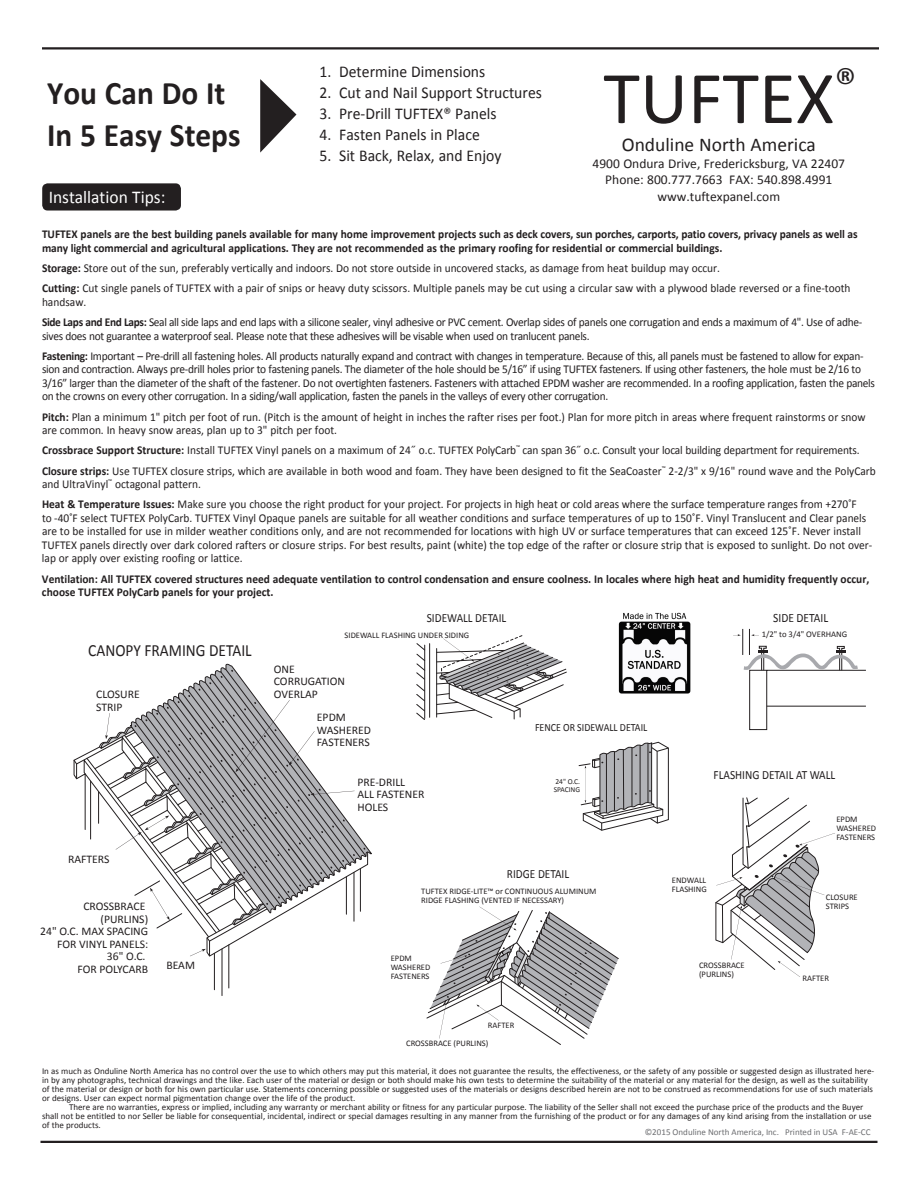
<style>
.page{position:relative;width:918px;height:1188px;background:#fff}
.page>*{position:absolute;margin:0;border:0;box-sizing:border-box;transform-origin:0 0}
.t1{font:75px "Calibri";color:#231f20}
.t2{font:700 33px "Calibri";color:#231f20;scale:.95 1}
.t3{font:19.5px "Calibri";color:#231f20}
.t4{font:18px "Calibri";color:#fff}
.t5{font:17.1px "Calibri";color:#231f20;scale:.9 1}
.t6{font:16.5px "Calibri";color:#231f20;scale:.95 1}
.t7{font:13.5px "Calibri";color:#231f20}
.t8{font:12.75px "Calibri";color:#231f20;scale:.9 1}
.t9{font:12.6px "Calibri";color:#231f20;scale:.9 1}
.t10{font:12.45px "Calibri";color:#231f20;scale:.9 1}
.t11{font:12px/13.5px "Calibri";color:#231f20;scale:.95 1}
.t12{font:12px/13.5px "Calibri";letter-spacing:-.025em;color:#231f20;scale:.95 1}
.t13{font:700 12px/13.5px "Calibri";color:#231f20;scale:.95 1}
.t14{font:11.7px/12.5px "Calibri";color:#231f20}
.t15{font:10.95px "Calibri";color:#231f20;scale:.9 1}
.t16{font:9px/9px "Calibri";color:#231f20}
.t17{font:9px "Calibri";color:#6c6d70}
.t18{font:8.7px "Calibri";color:#231f20}
.t19{font:8.55px/9.1px "Calibri";color:#231f20}
.t20{font:7.5px/7.9px "Calibri";color:#231f20}
.s1{font-weight:700}
</style>
<div class="page">
<img style="left:618px;top:612px;width:73px;height:82px">
<div style="left:42px;top:183px;width:139px;height:28px;background:#231f20;border-radius:5px"></div>
<svg style="left:260px;top:79px;width:36px;height:74px"></svg>
<hr style="left:214px;top:953px;width:1px;height:37px;background:#231f20">
<hr style="left:222px;top:949px;width:1px;height:47px;background:#231f20">
<hr style="left:228px;top:945px;width:1px;height:43px;background:#231f20">
<svg style="left:73px;top:668px;width:295px;height:289px"></svg>
<svg style="left:579px;top:742px;width:90px;height:89px"></svg>
<svg style="left:715px;top:797px;width:120px;height:180px"></svg>
<svg style="left:426px;top:907px;width:193px;height:138px"></svg>
<svg style="left:416px;top:643px;width:10px;height:77px"></svg>
<hr style="left:424px;top:645px;width:1px;height:73px;background:#231f20">
<hr style="left:429px;top:644px;width:1px;height:73px;background:#231f20">
<svg style="left:436px;top:635px;width:131px;height:85px"></svg>
<svg style="left:733px;top:629px;width:133px;height:101px"></svg>
<hr style="left:42px;top:47px;width:837px;height:3px;background:#231f20">
<hr style="left:40px;top:1141px;width:838px;height:2px;background:#231f20">
<p class="t2" style="left:47px;top:73px;width:189px">You Can Do It</p>
<p class="t2" style="left:47px;top:115px;width:205px">In 5 Easy Steps</p>
<p class="t4" style="left:49px;top:186px;width:118px">Installation Tips:</p>
<p class="t6" style="left:320px;top:62px;width:176px">1. Determine Dimensions</p>
<p class="t6" style="left:320px;top:83px;width:236px">2. Cut and Nail Support Structures</p>
<p class="t6" style="left:320px;top:104px;width:188px">3. Pre-Drill TUFTEX® Panels</p>
<p class="t6" style="left:320px;top:125px;width:170px">4. Fasten Panels in Place</p>
<p class="t6" style="left:320px;top:146px;width:193px">5. Sit Back, Relax, and Enjoy</p>
<p class="t1" style="left:603px;top:52px;width:255px">TUFTEX<sup>®</sup></p>
<p class="t3" style="left:622px;top:132px;width:196px">Onduline North America</p>
<p class="t7" style="left:593px;top:155px;width:254px">4900 Ondura Drive, Fredericksburg, VA 22407</p>
<p class="t7" style="left:605px;top:171px;width:229px">Phone: 800.777.7663 FAX: 540.898.4991</p>
<p class="t7" style="left:658px;top:188px;width:124px">www.tuftexpanel.com</p>
<p class="t13" style="left:42px;top:227px;width:860px">TUFTEX panels are the best building panels available for many home improvement projects such as deck covers, sun porches, carports, patio covers, privacy panels as well as many light commercial and agricultural applications. They are not recommended as the primary roofing for residential or commercial buildings.</p>
<p class="t11" style="left:42px;top:261px;width:715px"><span class="s1">Storage:</span> Store out of the sun, preferably vertically and indoors. Do not store outside in uncovered stacks, as damage from heat buildup may occur.</p>
<p class="t11" style="left:42px;top:281px;width:853px"><span class="s1">Cutting:</span> Cut single panels of TUFTEX with a pair of snips or heavy duty scissors. Multiple panels may be cut using a circular saw with a plywood blade reversed or a fine-tooth handsaw.</p>
<p class="t12" style="left:42px;top:315px;width:865px"><span class="s1">Side Laps and End Laps:</span> Seal all side laps and end laps with a silicone sealer, vinyl adhesive or PVC cement. Overlap sides of panels one corrugation and ends a maximum of 4". Use of adhe&shy;sives does not guarantee a waterproof seal. Please note that these adhesives will be visable when used on tranlucent panels.</p>
<p class="t12" style="left:42px;top:348px;width:878px"><span class="s1">Fastening:</span> Important – Pre-drill all fastening holes. All products naturally expand and contract with changes in temperature. Because of this, all panels must be fastened to allow for expan&shy;sion and contraction. Always pre-drill holes prior to fastening panels. The diameter of the hole should be 5/16” if using TUFTEX fasteners. If using other fasteners, the hole must be 2/16 to 3/16” larger than the diameter of the shaft of the fastener. Do not overtighten fasteners. Fasteners with attached EPDM washer are recommended. In a roofing application, fasten the panels on the crowns on every other corrugation. In a siding/wall application, fasten the panels in the valleys of every other corrugation.</p>
<p class="t11" style="left:42px;top:409px;width:869px"><span class="s1">Pitch:</span> Plan a minimum 1" pitch per foot of run. (Pitch is the amount of height in inches the rafter rises per foot.) Plan for more pitch in areas where frequent rainstorms or snow are common. In heavy snow areas, plan up to 3" pitch per foot.</p>
<p class="t11" style="left:42px;top:443px;width:862px"><span class="s1">Crossbrace Support Structure:</span> Install TUFTEX Vinyl panels on a maximum of 24˝ o.c. TUFTEX PolyCarb<sup>™</sup> can span 36˝ o.c. Consult your local building department for requirements.</p>
<p class="t11" style="left:42px;top:463px;width:879px"><span class="s1">Closure strips:</span> Use TUFTEX closure strips, which are available in both wood and foam. They have been designed to fit the SeaCoaster<sup>™</sup> 2-2/3" x 9/16" round wave and the PolyCarb and UltraVinyl<sup>™</sup> octagonal pattern.</p>
<p class="t11" style="left:42px;top:497px;width:876px"><span class="s1">Heat &amp; Temperature Issues:</span> Make sure you choose the right product for your project. For projects in high heat or cold areas where the surface temperature ranges from +270˚F<br>to -40˚F select TUFTEX PolyCarb. TUFTEX Vinyl Opaque panels are suitable for all weather conditions and surface temperatures of up to 150˚F. Vinyl Translucent and Clear panels are to be installed for use in milder weather conditions only, and are not recommended for locations with high UV or surface temperatures that can exceed 125˚F. Never install TUFTEX panels directly over dark colored rafters or closure strips. For best results, paint (white) the top edge of the rafter or closure strip that is exposed to sunlight. Do not over&shy;lap or apply over existing roofing or lattice.</p>
<p class="t13" style="left:42px;top:571px;width:872px">Ventilation: All TUFTEX covered structures need adequate ventilation to control condensation and ensure coolness. In locales where high heat and humidity frequently occur, choose TUFTEX PolyCarb panels for your project.</p>
<p class="t5" style="left:88px;top:640px;width:183px">CANOPY FRAMING DETAIL</p>
<p class="t14" style="left:96px;top:688px;width:45px">CLOSURE<br>STRIP</p>
<p class="t14" style="left:68px;top:852px;width:43px">RAFTERS</p>
<p class="t14" style="left:40px;top:900px;width:110px;text-align:right">CROSSBRACE (PURLINS)<br>24" O.C. MAX SPACING<br>FOR VINYL PANELS:<br>36" O.C.<br>FOR POLYCARB</p>
<p class="t14" style="left:166px;top:959px;width:30px">BEAM</p>
<p class="t10" style="left:427px;top:610px;width:90px">SIDEWALL DETAIL</p>
<p class="t8" style="left:773px;top:610px;width:63px">SIDE DETAIL</p>
<p class="t18" style="left:762px;top:628px;width:87px">1/2" to 3/4" OVERHANG</p>
<p class="t19" style="left:345px;top:630px;width:126px">SIDEWALL FLASHING UNDER SIDING</p>
<p class="t14" style="left:274px;top:662px;width:73px">ONE<br>CORRUGATION<br>OVERLAP</p>
<p class="t14" style="left:317px;top:711px;width:56px">EPDM<br>WASHERED<br>FASTENERS</p>
<p class="t14" style="left:357px;top:775px;width:68px">PRE-DRILL<br>ALL FASTENER<br>HOLES</p>
<p class="t15" style="left:535px;top:721px;width:126px">FENCE OR SIDEWALL DETAIL</p>
<p class="t20" style="left:554px;top:777px;width:28px">24" O.C.<br>SPACING</p>
<p class="t10" style="left:507px;top:866px;width:71px">RIDGE DETAIL</p>
<p class="t19" style="left:421px;top:886px;width:177px">TUFTEX RIDGE-LITE™ or CONTINUOUS ALUMINUM<br>RIDGE FLASHING (VENTED IF NECESSARY)</p>
<p class="t19" style="left:391px;top:953px;width:41px">EPDM<br>WASHERED<br>FASTENERS</p>
<p class="t19" style="left:406px;top:1015px;width:110px;line-height:18.6px;text-indent:82px">RAFTER<br>CROSSBRACE (PURLINS)</p>
<p class="t9" style="left:714px;top:767px;width:137px">FLASHING DETAIL AT WALL</p>
<p class="t19" style="left:672px;top:875px;width:36px">ENDWALL<br>FLASHING</p>
<p class="t19" style="left:699px;top:960px;width:47px">CROSSBRACE (PURLINS)</p>
<p class="t19" style="left:836px;top:814px;width:41px">EPDM<br>WASHERED<br>FASTENERS</p>
<p class="t19" style="left:826px;top:892px;width:33px">CLOSURE<br>STRIPS</p>
<p class="t19" style="left:802px;top:974px;width:28px">RAFTER</p>
<p class="t16" style="left:42px;top:1066px;width:834px">In as much as Onduline North America has no control over the use to which others may put this material, it does not guarantee the results, the effectiveness, or the safety of any possible or suggested design as illustrated here&shy;in by any photographs, technical drawings and the like. Each user of the material or design or both should make his own tests to determine the suitability of the material or any material for the design, as well as the suitability of the material or design or both for his own particular use. Statements concerning possible or suggested uses of the materials or designs described herein are not to be construed as recommendations for use of such materials or designs. User can expect normal pigmentation change over the life of the product.</p>
<p class="t16" style="left:42px;top:1102px;width:831px;text-indent:27px">There are no warranties, express or implied, including any warranty or merchant ability or fitness for any particular purpose. The liability of the Seller shall not exceed the purchase price of the products and the Buyer shall not be entitled to nor Seller be liable for consequential, incidental, indirect or special damages resulting in any manner from the furnishing of the product or for any damages of any kind arising from the installation or use of the products.</p>
<p class="t17" style="left:645px;top:1126px;width:227px">©2015 Onduline North America, Inc. Printed in USA F-AE-CC</p>
</div>
